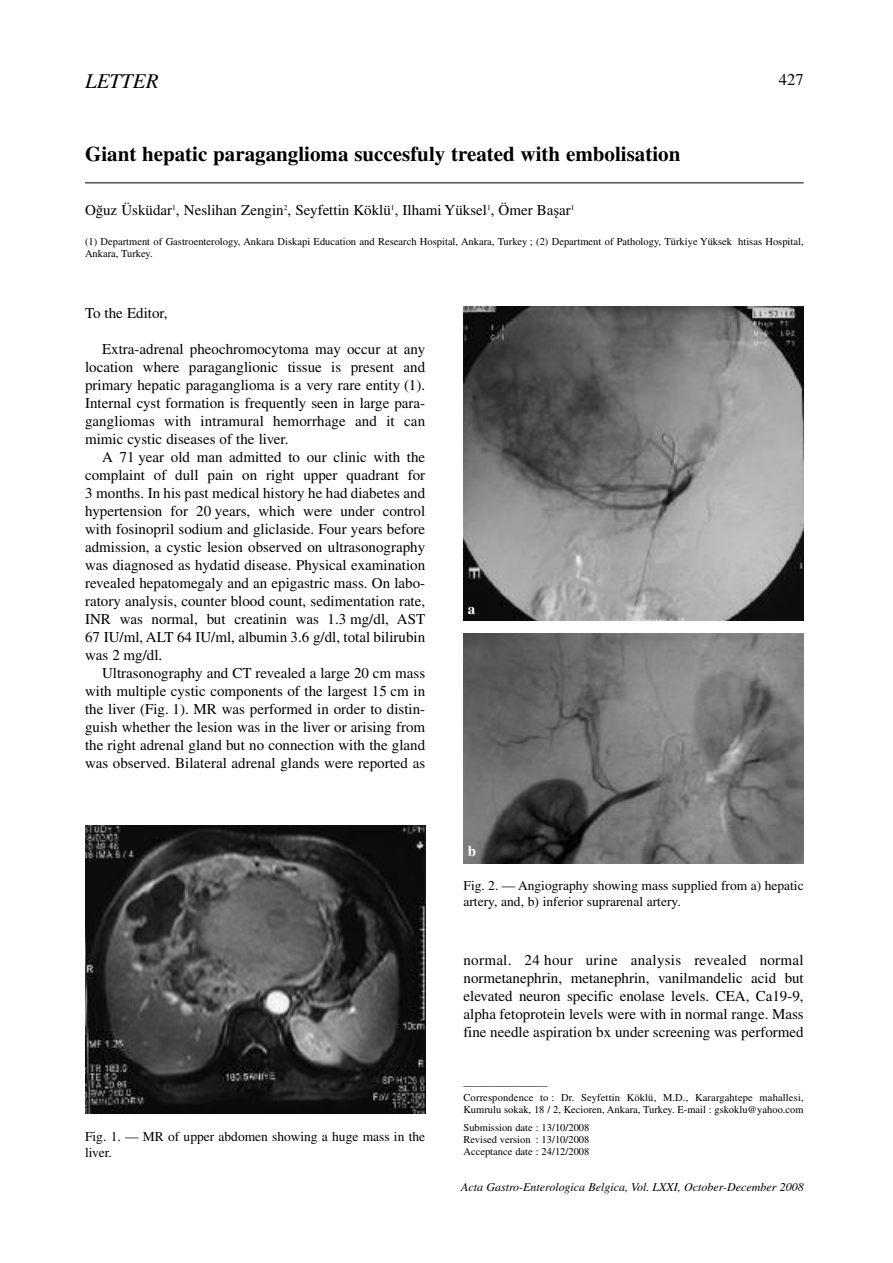
<style>
.page{position:relative;width:893px;height:1263px;background:#fff}
.page>*{position:absolute;margin:0;border:0;box-sizing:border-box;transform-origin:0 0}
.t1{font:700 21px "Times";color:#000}
.t2{font:italic 21px "Times";color:#000}
.t3{font:16.5px "Times";color:#000}
.t4{font:15px/18px "Times";color:#000;text-align:justify}
.t5{font:700 15px "Times";color:#fff}
.t6{font:13.5px/16.5px "Times";color:#000}
.t7{font:italic 12px "Times";color:#000}
.t8{font:10.5px/12px "Times";color:#000}
.s1{font-family:"Times Ten East A"}
</style>
<div class="page">
<hr style="left:85px;top:182px;width:719px;height:1px;background:#000">
<img style="left:85px;top:825px;width:340px;height:289px">
<img style="left:463px;top:306px;width:341px;height:315px">
<img style="left:463px;top:634px;width:341px;height:229px">
<h1 class="t2" style="left:85px;top:74px;width:75px">LETTER</h1>
<p class="t3" style="left:779px;top:74px;width:26px">427</p>
<h1 class="t1" style="left:85px;top:147px;width:597px">Giant hepatic paraganglioma succesfuly treated with embolisation</h1>
<p class="t4" style="left:85px;top:202px;width:491px">Og˘uz Üsküdar<sup>1</sup>, Neslihan Zengin<sup>2</sup>, Seyfettin Köklü<sup>1</sup>, Ilhami Yüksel<sup>1</sup>, Ömer Bas<span class="s1">˛</span>ar<sup>1</sup></p>
<p class="t8" style="left:85px;top:236px;width:720px">(1) Department of Gastroenterology, Ankara Diskapi Education and Research Hospital, Ankara, Turkey ; (2) Department of Pathology, Türkiye Yüksek htisas Hospital,<br>Ankara, Turkey.</p>
<p class="t4" style="left:85px;top:306px;width:84px">To the Editor,</p>
<p class="t4" style="left:85px;top:342px;width:342px;text-indent:17px">Extra-adrenal pheochromocytoma may occur at any location where paraganglionic tissue is present and primary hepatic paraganglioma is a very rare entity (1).<br>Internal cyst formation is frequently seen in large para&shy;gangliomas with intramural hemorrhage and it can mimic cystic diseases of the liver.</p>
<p class="t4" style="left:85px;top:450px;width:342px;text-indent:17px">A 71 year old man admitted to our clinic with the complaint of dull pain on right upper quadrant for 3 months. In his past medical history he had diabetes and hypertension for 20 years, which were under control with fosinopril sodium and gliclaside. Four years before admission, a cystic lesion observed on ultrasonography was diagnosed as hydatid disease. Physical examination revealed hepatomegaly and an epigastric mass. On labo&shy;ratory analysis, counter blood count, sedimentation rate, INR was normal, but creatinin was 1.3 mg/dl, AST 67 IU/ml, ALT 64 IU/ml, albumin 3.6 g/dl, total bilirubin was 2 mg/dl.</p>
<p class="t4" style="left:85px;top:666px;width:342px;text-indent:17px">Ultrasonography and CT revealed a large 20 cm mass with multiple cystic components of the largest 15 cm in the liver (Fig. 1). MR was performed in order to distin&shy;guish whether the lesion was in the liver or arising from the right adrenal gland but no connection with the gland was observed. Bilateral adrenal glands were reported as</p>
<p class="t6" style="left:85px;top:1129px;width:342px">Fig. 1. — MR of upper abdomen showing a huge mass in the liver.</p>
<p class="t5" style="left:468px;top:604px;width:9px">a</p>
<p class="t5" style="left:468px;top:846px;width:10px">b</p>
<p class="t6" style="left:463px;top:878px;width:342px">Fig. 2. — Angiography showing mass supplied from a) hepatic artery, and, b) inferior suprarenal artery.</p>
<p class="t4" style="left:463px;top:952px;width:342px">normal. 24 hour urine analysis revealed normal normetanephrin, metanephrin, vanilmandelic acid but elevated neuron specific enolase levels. CEA, Ca19-9, alpha fetoprotein levels were with in normal range. Mass fine needle aspiration bx under screening was performed</p>
<p class="t8" style="left:463px;top:1080px;width:342px">————————<br>Correspondence to : Dr. Seyfettin Köklü, M.D., Karargahtepe mahallesi,<br>Kumrulu sokak, 18 / 2, Kecioren, Ankara, Turkey. E-mail : gskoklu@yahoo.com</p>
<p class="t8" style="left:463px;top:1122px;width:127px;text-align:justify">Submission date : 13/10/2008<br>Revised version : 13/10/2008<br>Acceptance date : 24/12/2008</p>
<p class="t7" style="left:461px;top:1183px;width:344px">Acta Gastro-Enterologica Belgica, Vol. LXXI, October-December 2008</p>
</div>
